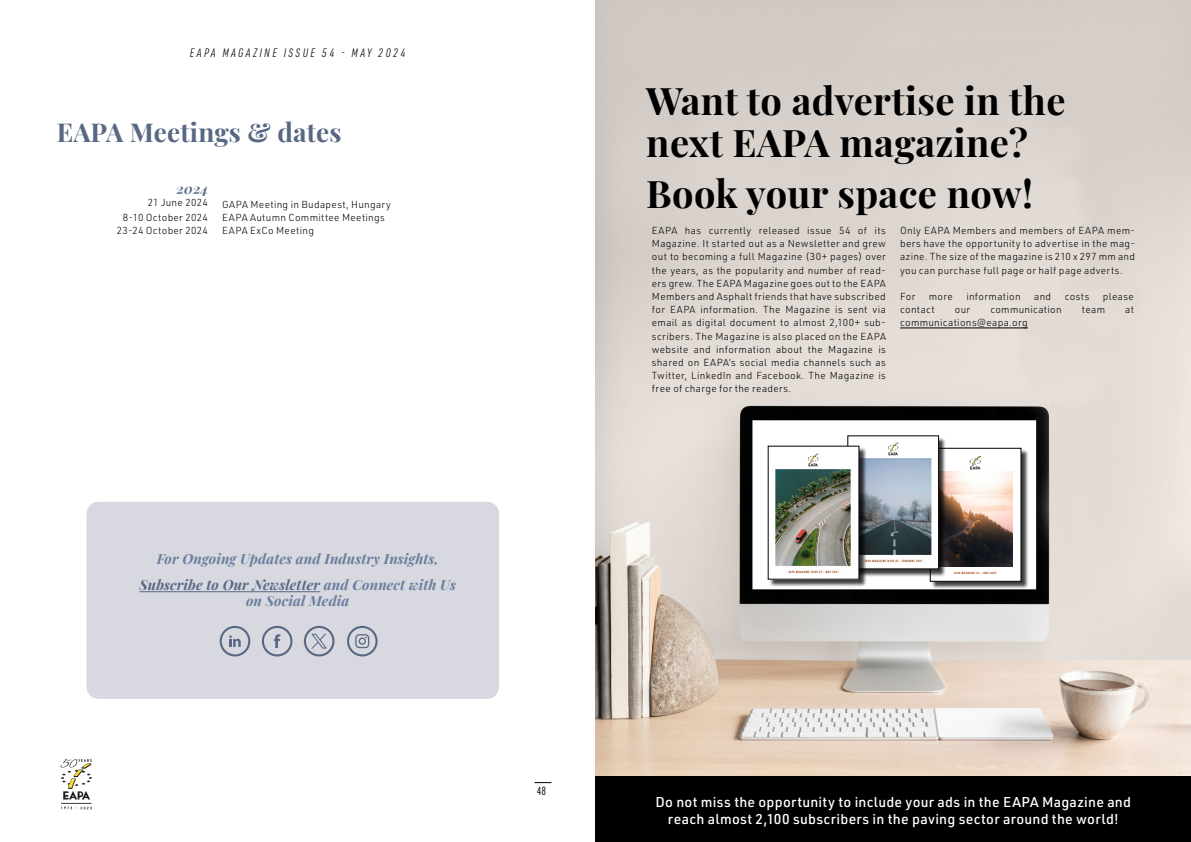
<style>
.page{position:relative;width:1191px;height:842px;background:#fff}
.page>*{position:absolute;margin:0;border:0;box-sizing:border-box;transform-origin:0 0}
.t1{font:700 38px/41.8px "Playfair Display";letter-spacing:.01em;color:#000}
.t2{font:700 26px "Playfair Display";letter-spacing:.01em;color:#586882}
.t3{font:500 14px/16.8px "URWDIN";letter-spacing:.02em;color:#fff;text-align:center}
.t4{font:italic 700 14px/26.4px "Playfair Display";letter-spacing:.01em;color:#697d9c;text-align:center}
.t5{font:italic 700 14px "Playfair Display";color:#586882}
.t6{font:italic 300 12px "URWDIN Cond";letter-spacing:.2em;color:#000}
.t7{font:300 condensed 11px "Futura Std";color:#000}
.t8{font:300 10px/13.2px "URWDIN";letter-spacing:.03em;color:#000;text-align:justify}
.t9{font:italic 700 condensed 2.8px "Futura Std";letter-spacing:.1em;color:#ad491f}
.s1{color:#586882}
</style>
<div class="page">
<svg style="left:534px;top:782px;width:17px;height:1px"></svg>
<img style="left:60px;top:759px;width:32px;height:51px">
<div style="left:86px;top:502px;width:413px;height:197px;background:#d7d8e0;border-radius:12px"></div>
<svg style="left:262px;top:626px;width:30px;height:30px"></svg>
<svg style="left:347px;top:626px;width:30px;height:30px"></svg>
<svg style="left:220px;top:626px;width:30px;height:30px"></svg>
<hr style="left:139px;top:591px;width:181px;height:1px;background:#586882">
<svg style="left:304px;top:626px;width:30px;height:30px"></svg>
<img style="left:595px;top:0;width:596px;height:777px">
<div style="left:931px;top:449px;width:97px;height:140px;background:#000;opacity:.75"></div>
<div style="left:930px;top:448px;width:91px;height:133px;background:#fff"></div>
<img style="left:946px;top:471px;width:66px;height:96px">
<svg style="left:969px;top:456px;width:12px;height:13px"></svg>
<div style="left:595px;top:777px;width:596px;height:65px;background:#000"></div>
<div style="left:848px;top:437px;width:98px;height:140px;background:#000;opacity:.75"></div>
<img style="left:849px;top:438px;width:87px;height:129px">
<div style="left:769px;top:447px;width:97px;height:140px;background:#000;opacity:.75"></div>
<img style="left:770px;top:448px;width:87px;height:129px">
<hr style="left:900px;top:328px;width:128px;height:1px;background:#000">
<p class="t6" style="left:190px;top:45px;width:217px">EAPA MAGAZINE ISSUE 54 - MAY 2024</p>
<h2 class="t2" style="left:57px;top:111px;width:286px">EAPA Meetings &amp; dates</h2>
<h3 class="t5" style="left:177px;top:178px;width:33px">2024</h3>
<p class="t8" style="left:123px;top:195px;width:86px;line-height:14.4px;text-align:right">21 June 2024<br>8-10 October 2024</p>
<p class="t8" style="left:117px;top:224px;width:93px">23-24 October 2024</p>
<p class="t8" style="left:222px;top:197px;width:170px;text-align:left">GAPA Meeting in Budapest, Hungary<br>EAPA Autumn Committee Meetings<br>EAPA ExCo Meeting</p>
<h3 class="t4" style="left:139px;top:544px;width:318px">For Ongoing Updates and Industry Insights,<br><span class="s1">Subscribe to Our Newsletter</span> and Connect with Us</h3>
<h3 class="t4" style="left:246px;top:586px;width:105px">on Social Media</h3>
<p class="t7" style="left:537px;top:784px;width:11px">48</p>
<h1 class="t1" style="left:646px;top:77px;width:421px">Want to advertise in the next EAPA magazine?</h1>
<h1 class="t1" style="left:646px;top:169px;width:388px">Book your space now!</h1>
<p class="t8" style="left:652px;top:224px;width:235px">EAPA has currently released issue 54 of its Magazine. It started out as a Newsletter and grew out to becoming a full Magazine (30+ pages) over the years, as the popularity and number of read&shy;ers grew. The EAPA Magazine goes out to the EAPA Members and Asphalt friends that have subscribed for EAPA information. The Magazine is sent via email as digital document to almost 2,100+ sub&shy;scribers. The Magazine is also placed on the EAPA website and information about the Magazine is shared on EAPA’s social media channels such as Twitter, LinkedIn and Facebook. The Magazine is free of charge for the readers.</p>
<p class="t8" style="left:900px;top:224px;width:236px">Only EAPA Members and members of EAPA mem&shy;bers have the opportunity to advertise in the mag&shy;azine. The size of the magazine is 210 x 297 mm and you can purchase full page or half page adverts.</p>
<p class="t8" style="left:900px;top:290px;width:17px">For</p>
<p class="t8" style="left:929px;top:290px;width:26px">more</p>
<p class="t8" style="left:966px;top:290px;width:56px">information</p>
<p class="t8" style="left:1034px;top:290px;width:19px">and</p>
<p class="t8" style="left:1064px;top:290px;width:26px">costs</p>
<p class="t8" style="left:1103px;top:290px;width:33px">please</p>
<p class="t8" style="left:900px;top:303px;width:36px">contact</p>
<p class="t8" style="left:955px;top:303px;width:17px">our</p>
<p class="t8" style="left:990px;top:303px;width:73px">communication</p>
<p class="t8" style="left:1082px;top:303px;width:25px">team</p>
<p class="t8" style="left:1125px;top:303px;width:10px">at</p>
<p class="t8" style="left:900px;top:316px;width:129px">communications@eapa.org</p>
<p class="t9" style="left:954px;top:571px;width:43px">EAPA MAGAZINE 45 - JUNE 2020</p>
<h3 class="t3" style="left:655px;top:793px;width:477px">Do not miss the opportunity to include your ads in the EAPA Magazine and reach almost 2,100 subscribers in the paving sector around the world!</h3>
</div>
